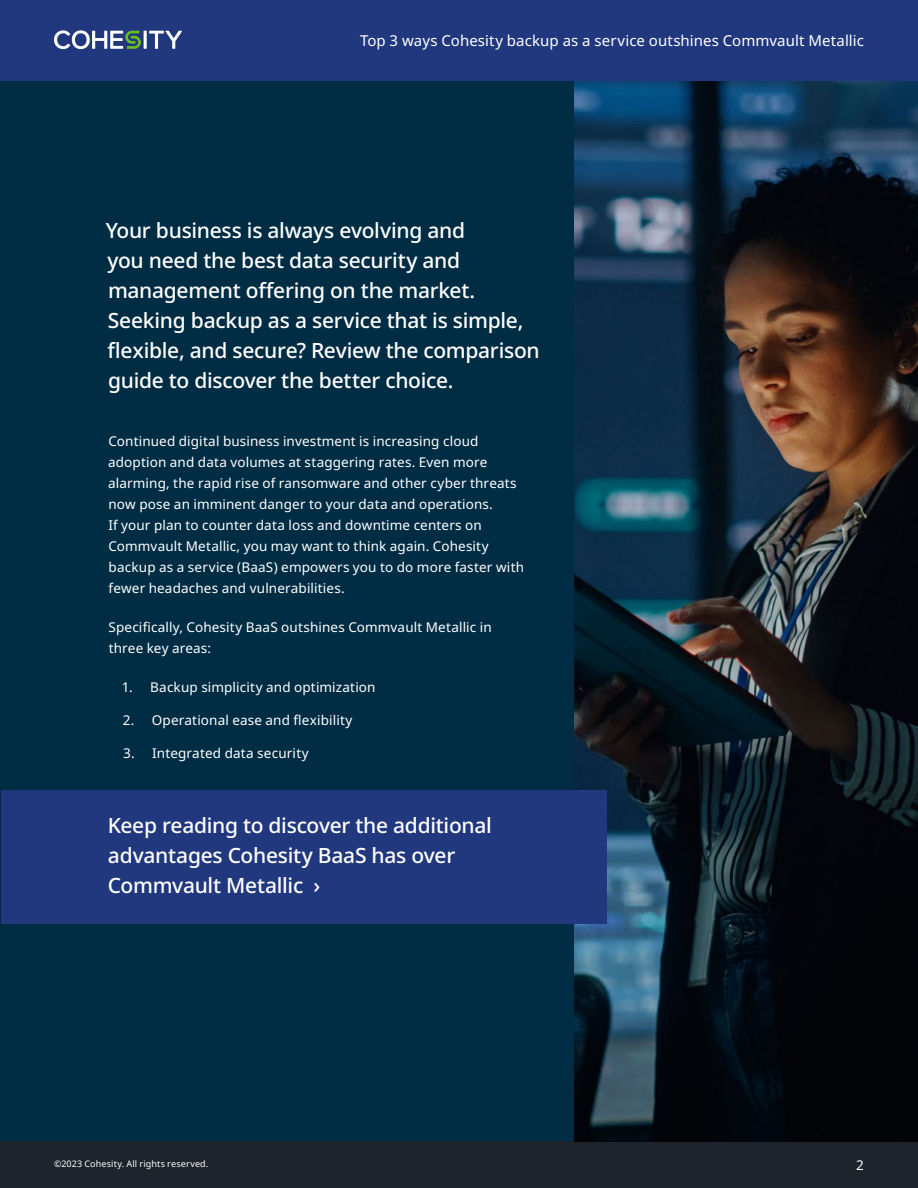
<style>
.page{position:relative;width:918px;height:1188px;background:#fff}
.page>*{position:absolute;margin:0;border:0;box-sizing:border-box;transform-origin:0 0}
.t1{font:500 21px/30px "Noto Sans";letter-spacing:-.015em;color:#fff}
.t2{font:15px "Noto Sans";letter-spacing:.005em;color:#fff}
.t3{font:13.5px/21px "Noto Sans";letter-spacing:.01em;color:#fff}
.t4{font:9px "Noto Sans";letter-spacing:.015em;color:#fff}
</style>
<div class="page">
<div style="left:0;top:81px;width:594px;height:1067px;background:#002d44"></div>
<div style="left:0;top:0;width:918px;height:81px;background:#21387e"></div>
<hr style="left:144px;top:31px;width:3px;height:18px;background:#fff">
<svg style="left:149px;top:31px;width:33px;height:18px"></svg>
<svg style="left:54px;top:30px;width:87px;height:19px"></svg>
<div style="left:0;top:1141px;width:918px;height:47px;background:#1d242b"></div>
<img style="left:575px;top:81px;width:343px;height:1060px">
<div style="left:2px;top:790px;width:606px;height:134px;background:#21387e"></div>
<p class="t2" style="left:360px;top:32px;width:505px">Top 3 ways Cohesity backup as a service outshines Commvault Metallic</p>
<h1 class="t1" style="left:106px;top:216px;width:436px">Your business is always evolving and<br>you need the best data security and management offering on the market.<br>Seeking backup as a service that is simple, flexible, and secure? Review the comparison guide to discover the better choice.</h1>
<p class="t3" style="left:108px;top:431px;width:417px">Continued digital business investment is increasing cloud adoption and data volumes at staggering rates. Even more alarming, the rapid rise of ransomware and other cyber threats now pose an imminent danger to your data and operations.<br>If your plan to counter data loss and downtime centers on Commvault Metallic, you may want to think again. Cohesity backup as a service (BaaS) empowers you to do more faster with fewer headaches and vulnerabilities.</p>
<p class="t3" style="left:108px;top:617px;width:385px">Specifically, Cohesity BaaS outshines Commvault Metallic in three key areas:</p>
<p class="t3" style="left:122px;top:677px;width:255px">1. Backup simplicity and optimization</p>
<p class="t3" style="left:123px;top:710px;width:231px">2. Operational ease and flexibility</p>
<p class="t3" style="left:123px;top:743px;width:187px">3. Integrated data security</p>
<h1 class="t1" style="left:108px;top:811px;width:385px">Keep reading to discover the additional advantages Cohesity BaaS has over<br>Commvault Metallic ›</h1>
<p class="t4" style="left:54px;top:1159px;width:156px">©2023 Cohesity. All rights reserved.</p>
<p class="t3" style="left:856px;top:1155px;width:9px">2</p>
</div>
